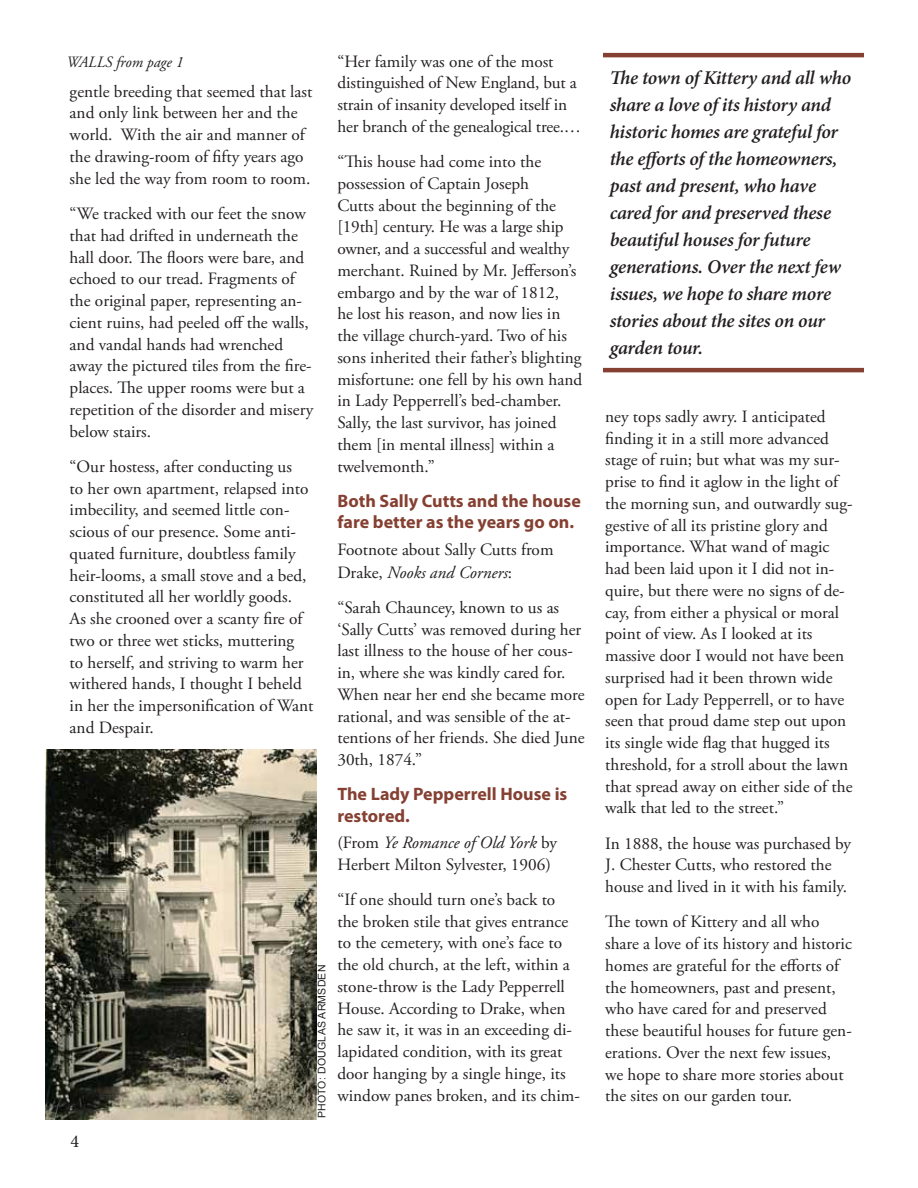
<style>
.page{position:relative;width:918px;height:1188px;background:#fff}
.page>*{position:absolute;margin:0;border:0;box-sizing:border-box;transform-origin:0 0}
.t1{font:italic 600 19.5px/27px "Minion Pro";letter-spacing:-.015em;color:#231f20}
.t2{font:700 18px/21.6px "Myriad Pro";color:#854032}
.t3{font:18px "Minion Pro";color:#231f20}
.t4{font:17.25px/21.8px "Adobe Garamond Pro";color:#231f20}
.t5{font:italic 15.75px "Adobe Garamond Pro";color:#231f20}
.t6{font:10.5px "Arial";letter-spacing:.02em;color:#231f20}
.s1{font-style:italic}
</style>
<div class="page">
<hr style="left:603px;top:53px;width:261px;height:4px;background:#854032">
<hr style="left:603px;top:368px;width:261px;height:4px;background:#854032">
<img style="left:46px;top:749px;width:271px;height:371px">
<p class="t5" style="left:67px;top:52px;width:118px">WALLS from page 1</p>
<p class="t4" style="left:70px;top:81px;width:244px">gentle breeding that seemed that last and only link between her and the world. With the air and manner of the drawing-room of fifty years ago she led the way from room to room.</p>
<p class="t4" style="left:70px;top:203px;width:245px">“We tracked with our feet the snow that had drifted in underneath the hall door. The floors were bare, and echoed to our tread. Fragments of the original paper, representing an&shy;cient ruins, had peeled off the walls, and vandal hands had wrenched away the pictured tiles from the fire&shy;places. The upper rooms were but a repetition of the disorder and misery below stairs.</p>
<p class="t4" style="left:70px;top:456px;width:245px">“Our hostess, after conducting us<br>to her own apartment, relapsed into imbecility, and seemed little con&shy;scious of our presence. Some anti&shy;quated furniture, doubtless family heir-looms, a small stove and a bed, constituted all her worldly goods.<br>As she crooned over a scanty fire of two or three wet sticks, muttering<br>to herself, and striving to warm her withered hands, I thought I beheld in her the impersonification of Want and Despair.</p>
<p class="t3" style="left:70px;top:1129px;width:10px">4</p>
<p class="t6" style="left:315px;top:1118px;width:155px;rotate:-90deg">PHOTO: DOUGLAS ARMSDEN</p>
<p class="t4" style="left:337px;top:51px;width:245px">“Her family was one of the most distinguished of New England, but a strain of insanity developed itself in her branch of the genealogical tree.…</p>
<p class="t4" style="left:337px;top:151px;width:246px">“This house had come into the possession of Captain Joseph<br>Cutts about the beginning of the [19th] century. He was a large ship owner, and a successful and wealthy merchant. Ruined by Mr. Jefferson’s embargo and by the war of 1812,<br>he lost his reason, and now lies in the village church-yard. Two of his sons inherited their father’s blighting misfortune: one fell by his own hand in Lady Pepperrell’s bed-chamber.<br>Sally, the last survivor, has joined them [in mental illness] within a twelvemonth.”</p>
<p class="t2" style="left:337px;top:489px;width:245px">Both Sally Cutts and the house fare better as the years go on.</p>
<p class="t4" style="left:337px;top:539px;width:218px;line-height:22.5px">Footnote about Sally Cutts from<br>Drake, <span class="s1">Nooks and Corners</span>:</p>
<p class="t4" style="left:337px;top:597px;width:249px">“Sarah Chauncey, known to us as ‘Sally Cutts’ was removed during her last illness to the house of her cous&shy;in, where she was kindly cared for.<br>When near her end she became more rational, and was sensible of the at&shy;tentions of her friends. She died June<br>30th, 1874.”</p>
<p class="t2" style="left:337px;top:783px;width:232px">The Lady Pepperrell House is restored.</p>
<p class="t4" style="left:337px;top:832px;width:221px">(From <span class="s1">Ye Romance of Old York</span> by<br>Herbert Milton Sylvester, 1906)</p>
<p class="t4" style="left:337px;top:889px;width:244px">“If one should turn one’s back to the broken stile that gives entrance to the cemetery, with one’s face to the old church, at the left, within a stone-throw is the Lady Pepperrell House. According to Drake, when he saw it, it was in an exceeding di&shy;lapidated condition, with its great door hanging by a single hinge, its window panes broken, and its chim-</p>
<p class="t1" style="left:610px;top:64px;width:243px">The town of Kittery and all who share a love of its history and historic homes are grateful for the efforts of the homeowners, past and present, who have cared for and preserved these beautiful houses for future generations. Over the next few issues, we hope to share more stories about the sites on our garden tour.</p>
<p class="t4" style="left:605px;top:406px;width:249px">ney tops sadly awry. I anticipated finding it in a still more advanced stage of ruin; but what was my sur&shy;prise to find it aglow in the light of the morning sun, and outwardly sug&shy;gestive of all its pristine glory and importance. What wand of magic had been laid upon it I did not in&shy;quire, but there were no signs of de&shy;cay, from either a physical or moral point of view. As I looked at its massive door I would not have been surprised had it been thrown wide open for Lady Pepperrell, or to have seen that proud dame step out upon its single wide flag that hugged its threshold, for a stroll about the lawn that spread away on either side of the walk that led to the street.”</p>
<p class="t4" style="left:605px;top:833px;width:248px">In 1888, the house was purchased by<br>J. Chester Cutts, who restored the house and lived in it with his family.</p>
<p class="t4" style="left:605px;top:912px;width:248px">The town of Kittery and all who share a love of its history and historic homes are grateful for the efforts of the homeowners, past and present, who have cared for and preserved these beautiful houses for future gen&shy;erations. Over the next few issues, we hope to share more stories about the sites on our garden tour.</p>
</div>
